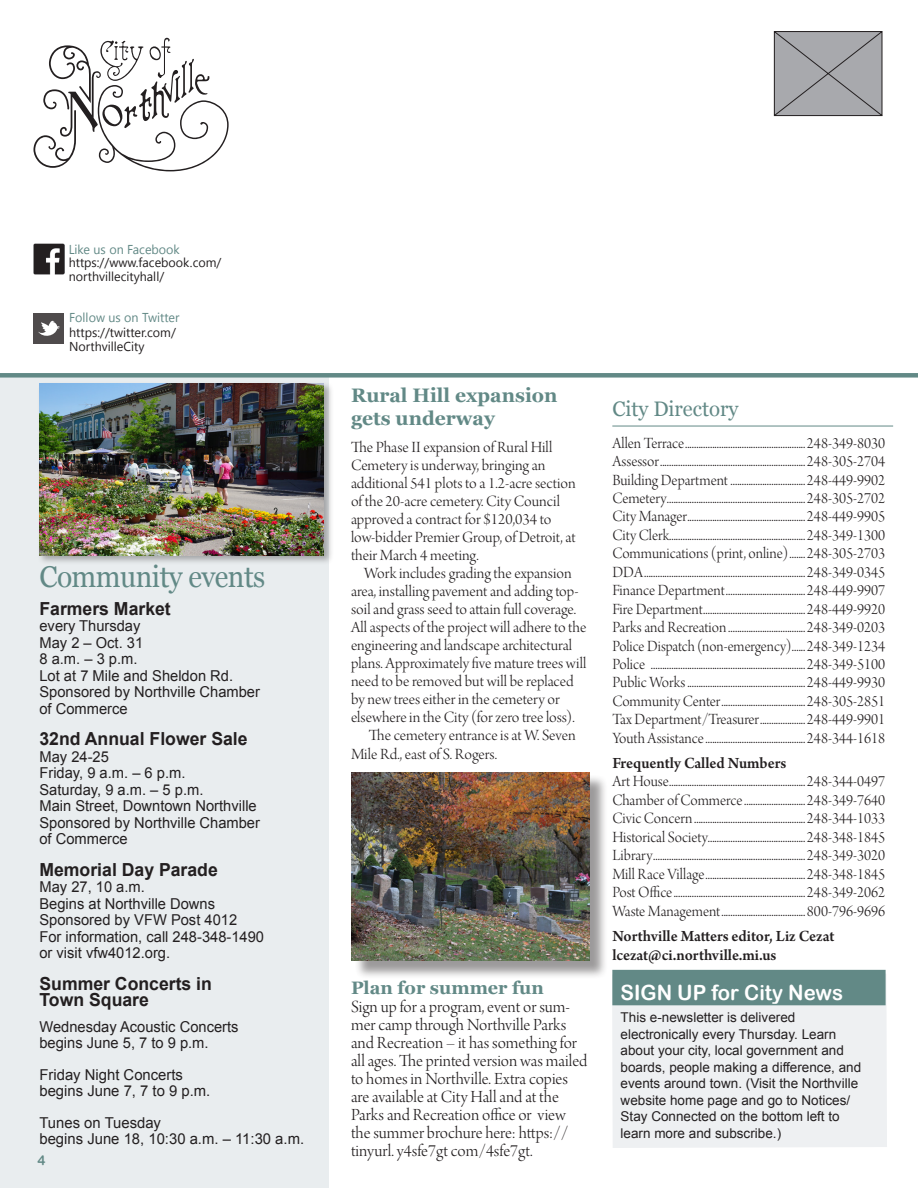
<style>
.page{position:relative;width:918px;height:1188px;background:#fff}
.page>*{position:absolute;margin:0;border:0;box-sizing:border-box;transform-origin:0 0}
.t1{font:30px "Georgia";letter-spacing:-.02em;color:#628986;scale:.94 1}
.t2{font:21px "Arial Rounded MT Bold";color:#fff}
.t3{font:21px "Georgia";color:#628986}
.t4{font:700 19.5px/22.5px "Georgia";color:#628986}
.t5{font:18px/18px "Arno Pro Light Display";color:#231f20}
.t6{font:700 18px/16.5px "Arial";color:#231f20}
.t7{font:16.5px "Arno Pro Light Display";color:#231f20}
.t8{font:600 16.5px "Arno Pro";color:#231f20}
.t9{font:16.5px "Arno Pro Light Display";color:#231f20;scale:.95 1}
.t10{font:15px/16.5px "Arial";color:#231f20}
.t11{font:13.5px/16.5px "Arial";color:#231f20}
.t12{font:13.5px "Arial Rounded MT Bold";color:#628986}
.t13{font:12.9px "Segoe UI Emoji";color:#231f20}
.t14{font:12.9px "Segoe UI Emoji";color:#628986}
.s1{font-family:"Georgia";font-weight:700;color:#628986}
</style>
<div class="page">
<div style="left:0;top:378px;width:328px;height:810px;background:#e9edef"></div>
<div style="left:612px;top:1005px;width:275px;height:143px;background:#eef0f2"></div>
<div style="left:0;top:373px;width:918px;height:5px;background:#628986"></div>
<svg style="left:774px;top:31px;width:109px;height:85px;background:#9f9fa3"></svg>
<div style="left:37px;top:381px;width:297px;height:185px;background:#231f20;opacity:.35"></div>
<img style="left:39px;top:384px;width:285px;height:172px">
<div style="left:354px;top:774px;width:254px;height:206px;background:#231f20;opacity:.45"></div>
<img style="left:352px;top:772px;width:237px;height:189px">
<hr style="left:612px;top:426px;width:281px;height:1px;background:#628986">
<svg style="left:33px;top:38px;width:196px;height:133px"></svg>
<div style="left:613px;top:971px;width:272px;height:34px;background:#628986"></div>
<div style="left:612px;top:970px;width:274px;height:35px;border:2px solid #628986"></div>
<img style="left:33px;top:244px;width:31px;height:31px">
<div style="left:33px;top:313px;width:31px;height:31px;background:#4f4b4c"></div>
<svg style="left:38px;top:321px;width:22px;height:15px"></svg>
<p class="t14" style="left:94px;top:241px;width:32px">◆▲ □■</p>
<p class="t13" style="left:76px;top:255px;width:23px">▼▼ ▲</p>
<p class="t13" style="left:169px;top:255px;width:39px">□□ □</p>
<p class="t13" style="left:69px;top:269px;width:67px">■□▼ ❖●● ▼</p>
<p class="t14" style="left:75px;top:310px;width:65px">□●●□ ◆▲ □■</p>
<p class="t13" style="left:76px;top:324px;width:60px">▼▼▲ ▼ ▼▼</p>
<p class="t13" style="left:79px;top:339px;width:40px">□▼ ❖●●</p>
<p class="t1" style="left:39px;top:559px;width:242px">Community events</p>
<p class="t6" style="left:39px;top:601px;width:133px">Farmers Market</p>
<p class="t10" style="left:39px;top:618px;width:103px">every Thursday</p>
<p class="t10" style="left:39px;top:634px;width:105px">May 2 – Oct. 31</p>
<p class="t10" style="left:39px;top:651px;width:100px">8 a.m. – 3 p.m.</p>
<p class="t10" style="left:39px;top:667px;width:195px">Lot at 7 Mile and Sheldon Rd.</p>
<p class="t10" style="left:39px;top:684px;width:222px">Sponsored by Northville Chamber of Commerce</p>
<p class="t6" style="left:39px;top:731px;width:210px">32nd Annual Flower Sale</p>
<p class="t10" style="left:39px;top:748px;width:71px">May 24-25</p>
<p class="t10" style="left:39px;top:765px;width:147px">Friday, 9 a.m. – 6 p.m.</p>
<p class="t10" style="left:39px;top:781px;width:165px">Saturday, 9 a.m. – 5 p.m.</p>
<p class="t10" style="left:39px;top:798px;width:219px">Main Street, Downtown Northville</p>
<p class="t10" style="left:39px;top:814px;width:222px">Sponsored by Northville Chamber of Commerce</p>
<p class="t6" style="left:39px;top:862px;width:180px">Memorial Day Parade</p>
<p class="t10" style="left:39px;top:879px;width:107px">May 27, 10 a.m.</p>
<p class="t10" style="left:39px;top:895px;width:177px">Begins at Northville Downs</p>
<p class="t10" style="left:39px;top:912px;width:199px">Sponsored by VFW Post 4012</p>
<p class="t10" style="left:39px;top:928px;width:226px">For information, call 248-348-1490 or visit vfw4012.org.</p>
<p class="t6" style="left:39px;top:976px;width:174px">Summer Concerts in<br>Town Square</p>
<p class="t10" style="left:39px;top:1018px;width:201px">Wednesday Acoustic Concerts</p>
<p class="t10" style="left:39px;top:1035px;width:171px">begins June 5, 7 to 9 p.m.</p>
<p class="t10" style="left:39px;top:1066px;width:145px">Friday Night Concerts</p>
<p class="t10" style="left:39px;top:1083px;width:172px">begins June 7, 7 to 9 p.m.</p>
<p class="t10" style="left:39px;top:1114px;width:123px">Tunes on Tuesday</p>
<p class="t10" style="left:39px;top:1131px;width:266px">begins June 18, 10:30 a.m. – 11:30 a.m.</p>
<p class="t12" style="left:38px;top:1153px;width:10px">4</p>
<p class="t4" style="left:351px;top:385px;width:208px">Rural Hill expansion gets underway</p>
<p class="t7" style="left:351px;top:438px;width:203px">The Phase II expansion of Rural Hill</p>
<p class="t7" style="left:351px;top:456px;width:196px">Cemetery is underway, bringing an</p>
<p class="t7" style="left:351px;top:474px;width:226px">additional 541 plots to a 1.2-acre section</p>
<p class="t7" style="left:351px;top:492px;width:210px">of the 20-acre cemetery. City Council</p>
<p class="t7" style="left:351px;top:510px;width:202px">approved a contract for $120,034 to</p>
<p class="t7" style="left:351px;top:528px;width:226px">low-bidder Premier Group, of Detroit, at</p>
<p class="t7" style="left:351px;top:546px;width:129px">their March 4 meeting.</p>
<p class="t7" style="left:364px;top:564px;width:209px">Work includes grading the expansion</p>
<p class="t7" style="left:351px;top:582px;width:229px">area, installing pavement and adding top-</p>
<p class="t7" style="left:351px;top:600px;width:227px">soil and grass seed to attain full coverage.</p>
<p class="t7" style="left:351px;top:618px;width:237px">All aspects of the project will adhere to the</p>
<p class="t7" style="left:351px;top:636px;width:223px">engineering and landscape architectural</p>
<p class="t7" style="left:351px;top:654px;width:237px">plans. Approximately five mature trees will</p>
<p class="t7" style="left:351px;top:672px;width:224px">need to be removed but will be replaced</p>
<p class="t7" style="left:351px;top:690px;width:210px">by new trees either in the cemetery or</p>
<p class="t7" style="left:351px;top:708px;width:225px">elsewhere in the City (for zero tree loss).</p>
<p class="t7" style="left:369px;top:726px;width:208px">The cemetery entrance is at W. Seven</p>
<p class="t7" style="left:351px;top:745px;width:148px">Mile Rd., east of S. Rogers.</p>
<p class="t5" style="left:351px;top:981px;width:238px"><span class="s1">Plan for summer fun<br></span>Sign up for a program, event or sum&shy;mer camp through Northville Parks and Recreation – it has something for all ages. The printed version was mailed to homes in Northville. Extra copies are available at City Hall and at the Parks and Recreation office or view the summer brochure here: https:// tinyurl. y4sfe7gt com/4sfe7gt.</p>
<p class="t3" style="left:612px;top:396px;width:128px">City Directory</p>
<p class="t7" style="left:612px;top:434px;width:275px">Allen Terrace.....................................................248-349-8030</p>
<p class="t7" style="left:612px;top:452px;width:275px">Assessor................................................................248-305-2704</p>
<p class="t7" style="left:612px;top:471px;width:275px">Building Department .................................248-449-9902</p>
<p class="t7" style="left:612px;top:489px;width:275px">Cemetery.............................................................248-305-2702</p>
<p class="t7" style="left:612px;top:508px;width:275px">City Manager....................................................248-449-9905</p>
<p class="t7" style="left:612px;top:526px;width:275px">City Clerk............................................................248-349-1300</p>
<p class="t7" style="left:612px;top:544px;width:275px">Communications (print, online).......248-305-2703</p>
<p class="t7" style="left:612px;top:563px;width:275px">DDA.......................................................................248-349-0345</p>
<p class="t7" style="left:612px;top:581px;width:275px">Finance Department...................................248-449-9907</p>
<p class="t7" style="left:612px;top:600px;width:275px">Fire Department.............................................248-449-9920</p>
<p class="t7" style="left:612px;top:618px;width:275px">Parks and Recreation ..................................248-349-0203</p>
<p class="t9" style="left:612px;top:637px;width:289px">Police Dispatch (non-emergency)......248-349-1234</p>
<p class="t7" style="left:612px;top:655px;width:275px">Police ....................................................................248-349-5100</p>
<p class="t7" style="left:612px;top:674px;width:275px">Public Works....................................................248-449-9930</p>
<p class="t7" style="left:612px;top:692px;width:275px">Community Center.....................................248-305-2851</p>
<p class="t7" style="left:612px;top:711px;width:275px">Tax Department/Treasurer....................248-449-9901</p>
<p class="t7" style="left:612px;top:729px;width:275px">Youth Assistance............................................248-344-1618</p>
<p class="t8" style="left:612px;top:754px;width:176px">Frequently Called Numbers</p>
<p class="t7" style="left:612px;top:773px;width:275px">Art House............................................................248-344-0497</p>
<p class="t7" style="left:612px;top:791px;width:275px">Chamber of Commerce...........................248-349-7640</p>
<p class="t7" style="left:612px;top:810px;width:275px">Civic Concern.................................................248-344-1033</p>
<p class="t7" style="left:612px;top:828px;width:275px">Historical Society...........................................248-348-1845</p>
<p class="t7" style="left:612px;top:846px;width:275px">Library...................................................................248-349-3020</p>
<p class="t7" style="left:612px;top:865px;width:275px">Mill Race Village............................................248-348-1845</p>
<p class="t7" style="left:612px;top:883px;width:275px">Post Office..........................................................248-349-2062</p>
<p class="t7" style="left:612px;top:902px;width:275px">Waste Management.....................................800-796-9696</p>
<p class="t8" style="left:612px;top:926px;width:224px">Northville Matters editor, Liz Cezat</p>
<p class="t8" style="left:612px;top:946px;width:166px">lcezat@ci.northville.mi.us</p>
<p class="t2" style="left:621px;top:980px;width:224px">SIGN UP for City News</p>
<p class="t11" style="left:621px;top:1009px;width:176px">This e-newsletter is delivered</p>
<p class="t11" style="left:621px;top:1026px;width:242px">electronically every Thursday. Learn about your city, local government and boards, people making a difference, and events around town. (Visit the Northville website home page and go to Notices/ Stay Connected on the bottom left to learn more and subscribe.)</p>
</div>
